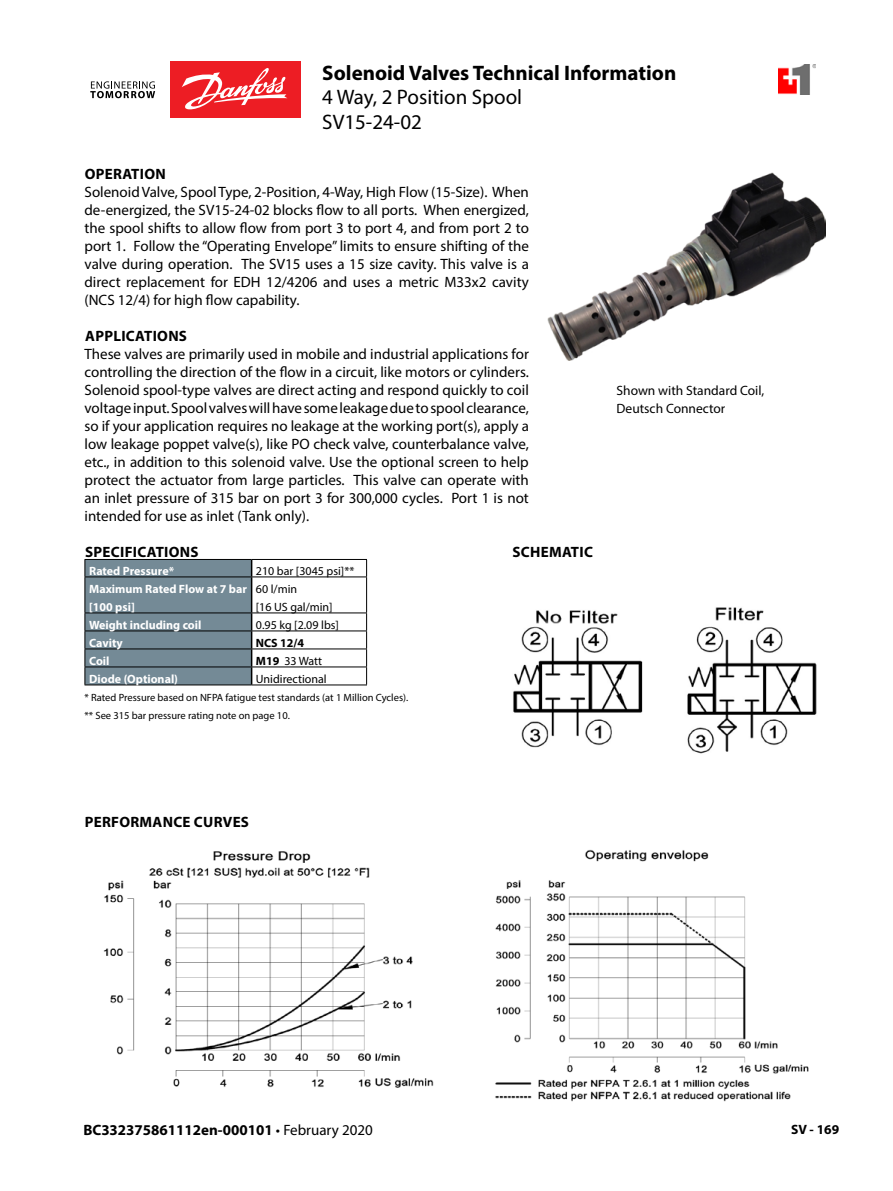
<style>
.page{position:relative;width:893px;height:1191px;background:#fff}
.page>*{position:absolute;margin:0;border:0;box-sizing:border-box;transform-origin:0 0}
.t1{font:700 21px "Myriad Pro";color:#000}
.t2{font:21px/25.5px "Myriad Pro";color:#000}
.t3{font:15px/18px "Myriad Pro";color:#000;text-align:justify}
.t4{font:700 15px "Myriad Pro";letter-spacing:.02em;color:#000}
.t5{font:700 15px "Myriad Pro";color:#000}
.t6{font:13.5px/18px "Myriad Pro";color:#000}
.t7{font:700 13.5px "Myriad Pro";color:#000}
.t8{font:700 12px/18px "Myriad Pro";color:#fff}
.t9{font:12px/18px "Myriad Pro";color:#000}
.t10{font:700 12px "Myriad Pro";color:#000}
.t11{font:10.5px/18px "Myriad Pro";color:#000}
.s1{font-weight:700}
.s2{font-weight:400}
</style>
<div class="page">
<img style="left:779px;top:65px;width:37px;height:30px">
<div style="left:170px;top:61px;width:130px;height:57px;background:#ed1d24"></div>
<svg style="left:90px;top:81px;width:65px;height:17px"></svg>
<svg style="left:182px;top:68px;width:105px;height:42px"></svg>
<img style="left:548px;top:173px;width:277px;height:188px">
<hr style="left:252px;top:559px;width:115px;height:1px;background:#000">
<svg style="left:366px;top:560px;width:1px;height:16px"></svg>
<hr style="left:252px;top:576px;width:115px;height:1px;background:#000">
<hr style="left:366px;top:577px;width:1px;height:35px;background:#000">
<hr style="left:252px;top:612px;width:115px;height:1px;background:#000">
<hr style="left:252px;top:630px;width:115px;height:1px;background:#000">
<hr style="left:252px;top:648px;width:115px;height:1px;background:#000">
<hr style="left:252px;top:666px;width:115px;height:1px;background:#000">
<svg style="left:366px;top:613px;width:1px;height:71px"></svg>
<hr style="left:252px;top:684px;width:115px;height:1px;background:#000">
<svg style="left:85px;top:559px;width:167px;height:125px;background:#6d828d"></svg>
<hr style="left:85px;top:684px;width:167px;height:1px;background:#000">
<img style="left:513px;top:607px;width:304px;height:147px">
<img style="left:495px;top:849px;width:314px;height:252px">
<img style="left:103px;top:851px;width:331px;height:237px">
<h1 class="t1" style="left:322px;top:59px;width:356px">Solenoid Valves Technical Information</h1>
<p class="t4" style="left:85px;top:164px;width:83px">OPERATION</p>
<h1 class="t2" style="left:322px;top:84px;width:201px">4 Way, 2 Position Spool<br>SV15-24-02</h1>
<p class="t3" style="left:85px;top:182px;width:446px">Solenoid Valve, Spool Type, 2-Position, 4-Way, High Flow (15-Size). When de-energized, the SV15-24-02 blocks flow to all ports. When energized, the spool shifts to allow flow from port 3 to port 4, and from port 2 to port 1. Follow the “Operating Envelope” limits to ensure shifting of the valve during operation. The SV15 uses a 15 size cavity. This valve is a direct replacement for EDH 12/4206 and uses a metric M33x2 cavity (NCS 12/4) for high flow capability.</p>
<p class="t3" style="left:85px;top:344px;width:446px">These valves are primarily used in mobile and industrial applications for controlling the direction of the flow in a circuit, like motors or cylinders.<br>Solenoid spool-type valves are direct acting and respond quickly to coil voltage input. Spool valves will have some leakage due to spool clearance, so if your application requires no leakage at the working port(s), apply a low leakage poppet valve(s), like PO check valve, counterbalance valve, etc., in addition to this solenoid valve. Use the optional screen to help protect the actuator from large particles. This valve can operate with an inlet pressure of 315 bar on port 3 for 300,000 cycles. Port 1 is not intended for use as inlet (Tank only).</p>
<p class="t4" style="left:85px;top:326px;width:103px">APPLICATIONS</p>
<p class="t4" style="left:85px;top:542px;width:115px">SPECIFICATIONS</p>
<p class="t4" style="left:513px;top:542px;width:82px">SCHEMATIC</p>
<p class="t8" style="left:89px;top:561px;width:87px">Rated Pressure*</p>
<p class="t9" style="left:256px;top:561px;width:100px">210 bar [3045 psi]**</p>
<p class="t8" style="left:89px;top:579px;width:159px">Maximum Rated Flow at 7 bar [100 psi]</p>
<p class="t9" style="left:256px;top:579px;width:78px">60 l/min<br>[16 US gal/min]</p>
<p class="t8" style="left:89px;top:615px;width:114px">Weight including coil</p>
<p class="t9" style="left:256px;top:615px;width:85px">0.95 kg [2.09 lbs]</p>
<p class="t8" style="left:89px;top:633px;width:35px">Cavity</p>
<p class="t10" style="left:256px;top:635px;width:50px">NCS 12/4</p>
<p class="t8" style="left:89px;top:651px;width:22px">Coil</p>
<p class="t9" style="left:256px;top:651px;width:68px"><span class="s1">M19</span> 33 Watt</p>
<p class="t8" style="left:89px;top:669px;width:90px">Diode (Optional)</p>
<p class="t9" style="left:256px;top:669px;width:72px">Unidirectional</p>
<p class="t11" style="left:85px;top:688px;width:325px">* Rated Pressure based on NFPA fatigue test standards (at 1 Million Cycles). ** See 315 bar pressure rating note on page 10.</p>
<p class="t6" style="left:616px;top:381px;width:149px">Shown with Standard Coil,<br>Deutsch Connector</p>
<p class="t4" style="left:85px;top:812px;width:166px">PERFORMANCE CURVES</p>
<p class="t5" style="left:83px;top:1120px;width:291px">BC332375861112en-000101 <span class="s2">• February 2020</span></p>
<p class="t7" style="left:791px;top:1120px;width:50px">SV - 169</p>
</div>
